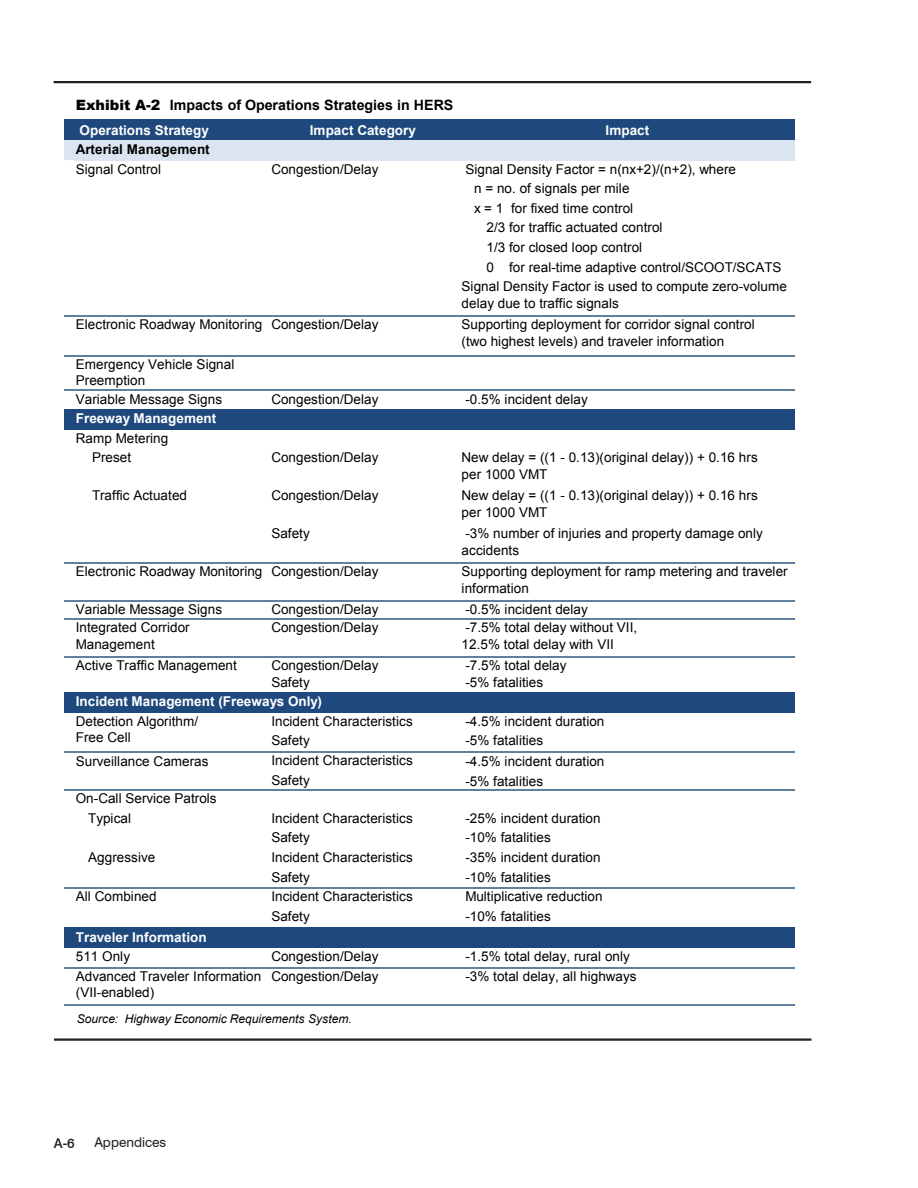
<style>
.page{position:relative;width:918px;height:1188px;background:#fff}
.page>*{position:absolute;margin:0;border:0;box-sizing:border-box;transform-origin:0 0}
.t1{font:700 14.25px "Arial";color:#000}
.t2{font:13.5px/16.8px "Arial";letter-spacing:.005em;color:#000}
.t3{font:700 13.5px "Arial";color:#fff}
.t4{font:700 13.5px "Arial";letter-spacing:.005em;color:#000}
.t5{font:13.5px "Swiss 721 BT";color:#231f20}
.t6{font:500 13.5px "Swiss 721 BT";color:#231f20}
.t7{font:italic 12px "Arial";letter-spacing:-.005em;color:#000}
.s1{font-weight:900}
</style>
<div class="page">
<hr style="left:54px;top:1038px;width:758px;height:3px;background:#231f20">
<hr style="left:54px;top:81px;width:757px;height:2px;background:#231f20">
<div style="left:65px;top:119px;width:730px;height:21px;background:#1f497d"></div>
<div style="left:65px;top:140px;width:730px;height:21px;background:#dbe5f1"></div>
<div style="left:65px;top:160px;width:8px;height:118px;background:#fff"></div>
<div style="left:65px;top:409px;width:730px;height:21px;background:#1f497d"></div>
<div style="left:65px;top:692px;width:730px;height:21px;background:#1f497d"></div>
<div style="left:65px;top:927px;width:730px;height:21px;background:#1f497d"></div>
<hr style="left:65px;top:316px;width:730px;height:1px;background:#61809f">
<hr style="left:65px;top:355px;width:730px;height:1px;background:#61809f">
<hr style="left:65px;top:390px;width:730px;height:1px;background:#61809f">
<hr style="left:65px;top:562px;width:730px;height:1px;background:#61809f">
<hr style="left:65px;top:600px;width:730px;height:1px;background:#61809f">
<hr style="left:65px;top:618px;width:730px;height:2px;background:#61809f">
<hr style="left:65px;top:656px;width:730px;height:2px;background:#61809f">
<hr style="left:65px;top:751px;width:730px;height:1px;background:#61809f">
<hr style="left:65px;top:789px;width:730px;height:2px;background:#61809f">
<hr style="left:65px;top:887px;width:730px;height:2px;background:#61809f">
<hr style="left:65px;top:967px;width:730px;height:1px;background:#61809f">
<hr style="left:65px;top:1005px;width:730px;height:1px;background:#61809f">
<p class="t1" style="left:76px;top:96px;width:379px"><span class="s1">Exhibit A-2</span> Impacts of Operations Strategies in HERS</p>
<p class="t3" style="left:80px;top:122px;width:131px">Operations Strategy</p>
<p class="t3" style="left:310px;top:122px;width:108px">Impact Category</p>
<p class="t3" style="left:606px;top:122px;width:45px">Impact</p>
<p class="t2" style="left:271px;top:161px;width:109px">Congestion/Delay</p>
<p class="t2" style="left:465px;top:161px;width:272px">Signal Density Factor = n(nx+2)/(n+2), where</p>
<p class="t2" style="left:474px;top:180px;width:157px">n = no. of signals per mile</p>
<p class="t2" style="left:474px;top:200px;width:161px">x = 1 for fixed time control</p>
<p class="t2" style="left:486px;top:219px;width:178px">2/3 for traffic actuated control</p>
<p class="t2" style="left:486px;top:239px;width:157px">1/3 for closed loop control</p>
<p class="t2" style="left:486px;top:259px;width:297px">0 for real-time adaptive control/SCOOT/SCATS</p>
<p class="t2" style="left:462px;top:278px;width:327px">Signal Density Factor is used to compute zero-volume</p>
<p class="t2" style="left:462px;top:295px;width:159px">delay due to traffic signals</p>
<p class="t2" style="left:271px;top:316px;width:109px">Congestion/Delay</p>
<p class="t2" style="left:462px;top:316px;width:295px">Supporting deployment for corridor signal control (two highest levels) and traveler information</p>
<p class="t4" style="left:76px;top:141px;width:135px">Arterial Management</p>
<p class="t2" style="left:76px;top:161px;width:87px">Signal Control</p>
<p class="t2" style="left:76px;top:316px;width:188px">Electronic Roadway Monitoring</p>
<p class="t2" style="left:76px;top:356px;width:160px">Emergency Vehicle Signal<br>Preemption</p>
<p class="t2" style="left:76px;top:391px;width:148px">Variable Message Signs</p>
<p class="t2" style="left:271px;top:391px;width:109px">Congestion/Delay</p>
<p class="t2" style="left:465px;top:391px;width:124px">-0.5% incident delay</p>
<p class="t3" style="left:76px;top:410px;width:142px">Freeway Management</p>
<p class="t2" style="left:76px;top:430px;width:94px">Ramp Metering</p>
<p class="t2" style="left:92px;top:449px;width:41px">Preset</p>
<p class="t2" style="left:92px;top:487px;width:96px">Traffic Actuated</p>
<p class="t2" style="left:76px;top:563px;width:188px">Electronic Roadway Monitoring</p>
<p class="t2" style="left:271px;top:449px;width:109px">Congestion/Delay</p>
<p class="t2" style="left:462px;top:449px;width:298px">New delay = ((1 - 0.13)(original delay)) + 0.16 hrs per 1000 VMT</p>
<p class="t2" style="left:271px;top:487px;width:109px">Congestion/Delay</p>
<p class="t2" style="left:462px;top:487px;width:298px">New delay = ((1 - 0.13)(original delay)) + 0.16 hrs per 1000 VMT</p>
<p class="t2" style="left:271px;top:525px;width:40px">Safety</p>
<p class="t2" style="left:462px;top:525px;width:303px">-3% number of injuries and property damage only accidents</p>
<p class="t2" style="left:271px;top:563px;width:109px">Congestion/Delay</p>
<p class="t2" style="left:462px;top:563px;width:328px">Supporting deployment for ramp metering and traveler information</p>
<p class="t2" style="left:76px;top:601px;width:148px">Variable Message Signs</p>
<p class="t2" style="left:271px;top:601px;width:109px">Congestion/Delay</p>
<p class="t2" style="left:465px;top:601px;width:124px">-0.5% incident delay</p>
<p class="t2" style="left:271px;top:619px;width:109px">Congestion/Delay</p>
<p class="t2" style="left:462px;top:619px;width:177px">-7.5% total delay without VII,<br>12.5% total delay with VII</p>
<p class="t2" style="left:271px;top:657px;width:109px">Congestion/Delay</p>
<p class="t2" style="left:465px;top:657px;width:103px">-7.5% total delay</p>
<p class="t2" style="left:271px;top:674px;width:40px">Safety</p>
<p class="t2" style="left:465px;top:674px;width:79px">-5% fatalities</p>
<p class="t2" style="left:271px;top:713px;width:143px">Incident Characteristics</p>
<p class="t2" style="left:465px;top:713px;width:141px">-4.5% incident duration</p>
<p class="t2" style="left:271px;top:732px;width:40px">Safety</p>
<p class="t2" style="left:465px;top:732px;width:79px">-5% fatalities</p>
<p class="t2" style="left:271px;top:752px;width:143px">Incident Characteristics</p>
<p class="t2" style="left:465px;top:753px;width:141px">-4.5% incident duration</p>
<p class="t2" style="left:271px;top:772px;width:40px">Safety</p>
<p class="t2" style="left:465px;top:773px;width:79px">-5% fatalities</p>
<p class="t2" style="left:76px;top:790px;width:142px">On-Call Service Patrols</p>
<p class="t2" style="left:271px;top:810px;width:143px">Incident Characteristics</p>
<p class="t2" style="left:465px;top:810px;width:137px">-25% incident duration</p>
<p class="t2" style="left:271px;top:829px;width:40px">Safety</p>
<p class="t2" style="left:465px;top:829px;width:87px">-10% fatalities</p>
<p class="t2" style="left:271px;top:849px;width:143px">Incident Characteristics</p>
<p class="t2" style="left:465px;top:849px;width:137px">-35% incident duration</p>
<p class="t2" style="left:271px;top:869px;width:40px">Safety</p>
<p class="t2" style="left:465px;top:869px;width:87px">-10% fatalities</p>
<p class="t2" style="left:271px;top:888px;width:143px">Incident Characteristics</p>
<p class="t2" style="left:465px;top:888px;width:139px">Multiplicative reduction</p>
<p class="t2" style="left:271px;top:908px;width:40px">Safety</p>
<p class="t2" style="left:465px;top:908px;width:87px">-10% fatalities</p>
<p class="t2" style="left:76px;top:948px;width:56px">511 Only</p>
<p class="t2" style="left:271px;top:948px;width:109px">Congestion/Delay</p>
<p class="t2" style="left:465px;top:948px;width:166px">-1.5% total delay, rural only</p>
<p class="t2" style="left:271px;top:968px;width:109px">Congestion/Delay</p>
<p class="t2" style="left:465px;top:968px;width:173px">-3% total delay, all highways</p>
<p class="t2" style="left:76px;top:619px;width:115px">Integrated Corridor<br>Management</p>
<p class="t2" style="left:76px;top:657px;width:163px">Active Traffic Management</p>
<p class="t3" style="left:76px;top:693px;width:248px">Incident Management (Freeways Only)</p>
<p class="t2" style="left:76px;top:713px;width:124px">Detection Algorithm/<br>Free Cell</p>
<p class="t2" style="left:76px;top:753px;width:134px">Surveillance Cameras</p>
<p class="t2" style="left:88px;top:810px;width:44px">Typical</p>
<p class="t2" style="left:88px;top:849px;width:69px">Aggressive</p>
<p class="t2" style="left:76px;top:888px;width:82px">All Combined</p>
<p class="t3" style="left:76px;top:928px;width:132px">Traveler Information</p>
<p class="t2" style="left:76px;top:968px;width:187px">Advanced Traveler Information (VII-enabled)</p>
<p class="t7" style="left:77px;top:1011px;width:276px">Source: Highway Economic Requirements System.</p>
<p class="t6" style="left:54px;top:1135px;width:22px">A-6</p>
<p class="t5" style="left:94px;top:1134px;width:73px">Appendices</p>
</div>
